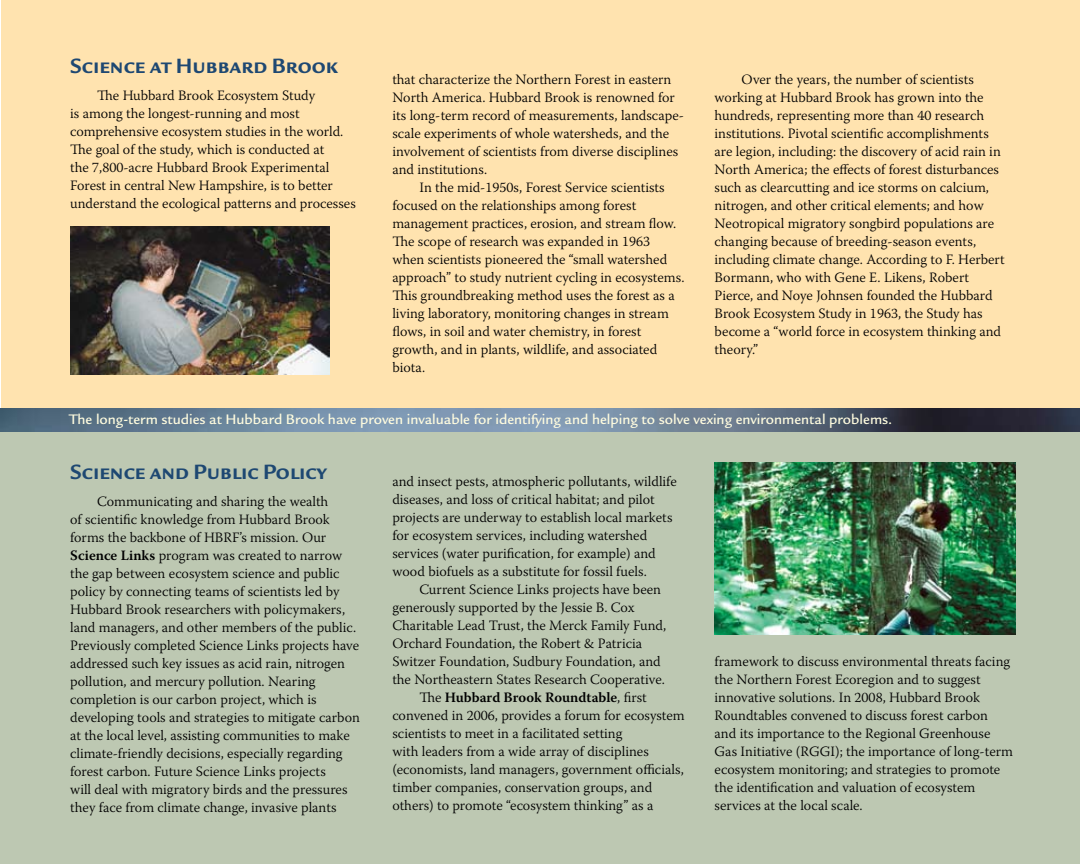
<style>
.page{position:relative;width:1080px;height:864px;background:#fff}
.page>*{position:absolute;margin:0;border:0;box-sizing:border-box;transform-origin:0 0}
.t1{font:700 22.5px "Legacy Sans ITC Std";color:#1e4872}
.t2{font:500 15px "Legacy Sans ITC Std";color:#fffcdf}
.t3{font:300 14.25px/18px "Warnock Pro";color:#000}
.t4{font:600 14.25px "Warnock Pro";color:#000}
.s1{font-weight:600}
.s2{font-weight:300}
</style>
<div class="page">
<div style="left:0;top:418px;width:1080px;height:446px;background:#bdc8b2"></div>
<div style="left:2px;top:0;width:1078px;height:418px;background:#ffe3af"></div>
<img style="left:0;top:408px;width:1080px;height:23px">
<img style="left:70px;top:226px;width:260px;height:149px">
<img style="left:714px;top:462px;width:302px;height:172px">
<h1 class="t1" style="left:70px;top:52px;width:269px">Science at Hubbard Brook</h1>
<p class="t3" style="left:70px;top:86px;width:287px;text-indent:27px">The Hubbard Brook Ecosystem Study<br>is among the longest-running and most comprehensive ecosystem studies in the world.<br>The goal of the study, which is conducted at<br>the 7,800-acre Hubbard Brook Experimental Forest in central New Hampshire, is to better understand the ecological patterns and processes</p>
<p class="t3" style="left:392px;top:70px;width:293px">that characterize the Northern Forest in eastern North America. Hubbard Brook is renowned for its long-term record of measurements, landscape&shy;scale experiments of whole watersheds, and the involvement of scientists from diverse disciplines and institutions.</p>
<p class="t3" style="left:392px;top:178px;width:294px;text-indent:27px">In the mid-1950s, Forest Service scientists focused on the relationships among forest management practices, erosion, and stream flow.<br>The scope of research was expanded in 1963 when scientists pioneered the “small watershed approach” to study nutrient cycling in ecosystems.<br>This groundbreaking method uses the forest as a living laboratory, monitoring changes in stream flows, in soil and water chemistry, in forest growth, and in plants, wildlife, and associated biota.</p>
<p class="t3" style="left:715px;top:70px;width:292px;text-indent:27px">Over the years, the number of scientists working at Hubbard Brook has grown into the hundreds, representing more than 40 research institutions. Pivotal scientific accomplishments are legion, including: the discovery of acid rain in North America; the effects of forest disturbances such as clearcutting and ice storms on calcium, nitrogen, and other critical elements; and how Neotropical migratory songbird populations are changing because of breeding-season events, including climate change. According to F. Herbert Bormann, who with Gene E. Likens, Robert Pierce, and Noye Johnsen founded the Hubbard Brook Ecosystem Study in 1963, the Study has become a “world force in ecosystem thinking and theory.”</p>
<p class="t2" style="left:69px;top:411px;width:825px">The long-term studies at Hubbard Brook have proven invaluable for identifying and helping to solve vexing environmental problems.</p>
<h1 class="t1" style="left:70px;top:459px;width:258px">Science and Public Policy</h1>
<p class="t3" style="left:70px;top:492px;width:291px;text-indent:27px">Communicating and sharing the wealth<br>of scientific knowledge from Hubbard Brook forms the backbone of HBRF’s mission. Our <span class="s1">Science Links</span> program was created to narrow the gap between ecosystem science and public policy by connecting teams of scientists led by Hubbard Brook researchers with policymakers, land managers, and other members of the public.<br>Previously completed Science Links projects have addressed such key issues as acid rain, nitrogen pollution, and mercury pollution. Nearing completion is our carbon project, which is developing tools and strategies to mitigate carbon at the local level, assisting communities to make climate-friendly decisions, especially regarding forest carbon. Future Science Links projects<br>will deal with migratory birds and the pressures they face from climate change, invasive plants</p>
<p class="t3" style="left:392px;top:472px;width:286px">and insect pests, atmospheric pollutants, wildlife diseases, and loss of critical habitat; and pilot projects are underway to establish local markets for ecosystem services, including watershed services (water purification, for example) and wood biofuels as a substitute for fossil fuels.</p>
<p class="t3" style="left:419px;top:580px;width:243px">Current Science Links projects have been</p>
<p class="t3" style="left:392px;top:598px;width:244px">generously supported by the Jessie B. Cox</p>
<p class="t3" style="left:392px;top:616px;width:275px">Charitable Lead Trust, the Merck Family Fund,</p>
<p class="t3" style="left:392px;top:634px;width:251px">Orchard Foundation, the Robert &amp; Patricia</p>
<p class="t3" style="left:392px;top:652px;width:270px">Switzer Foundation, Sudbury Foundation, and</p>
<p class="t3" style="left:392px;top:670px;width:274px">the Northeastern States Research Cooperative.</p>
<p class="t4" style="left:419px;top:689px;width:229px"><span class="s2">The</span> Hubbard Brook Roundtable<span class="s2">, first</span></p>
<p class="t3" style="left:392px;top:706px;width:294px">convened in 2006, provides a forum for ecosystem</p>
<p class="t3" style="left:392px;top:724px;width:232px">scientists to meet in a facilitated setting</p>
<p class="t3" style="left:392px;top:742px;width:258px">with leaders from a wide array of disciplines</p>
<p class="t3" style="left:392px;top:760px;width:293px">(economists, land managers, government officials,</p>
<p class="t3" style="left:392px;top:778px;width:261px">timber companies, conservation groups, and</p>
<p class="t3" style="left:392px;top:796px;width:263px">others) to promote “ecosystem thinking” as a</p>
<p class="t3" style="left:715px;top:652px;width:300px">framework to discuss environmental threats facing the Northern Forest Ecoregion and to suggest innovative solutions. In 2008, Hubbard Brook Roundtables convened to discuss forest carbon and its importance to the Regional Greenhouse Gas Initiative (RGGI); the importance of long-term ecosystem monitoring; and strategies to promote the identification and valuation of ecosystem services at the local scale.</p>
</div>
